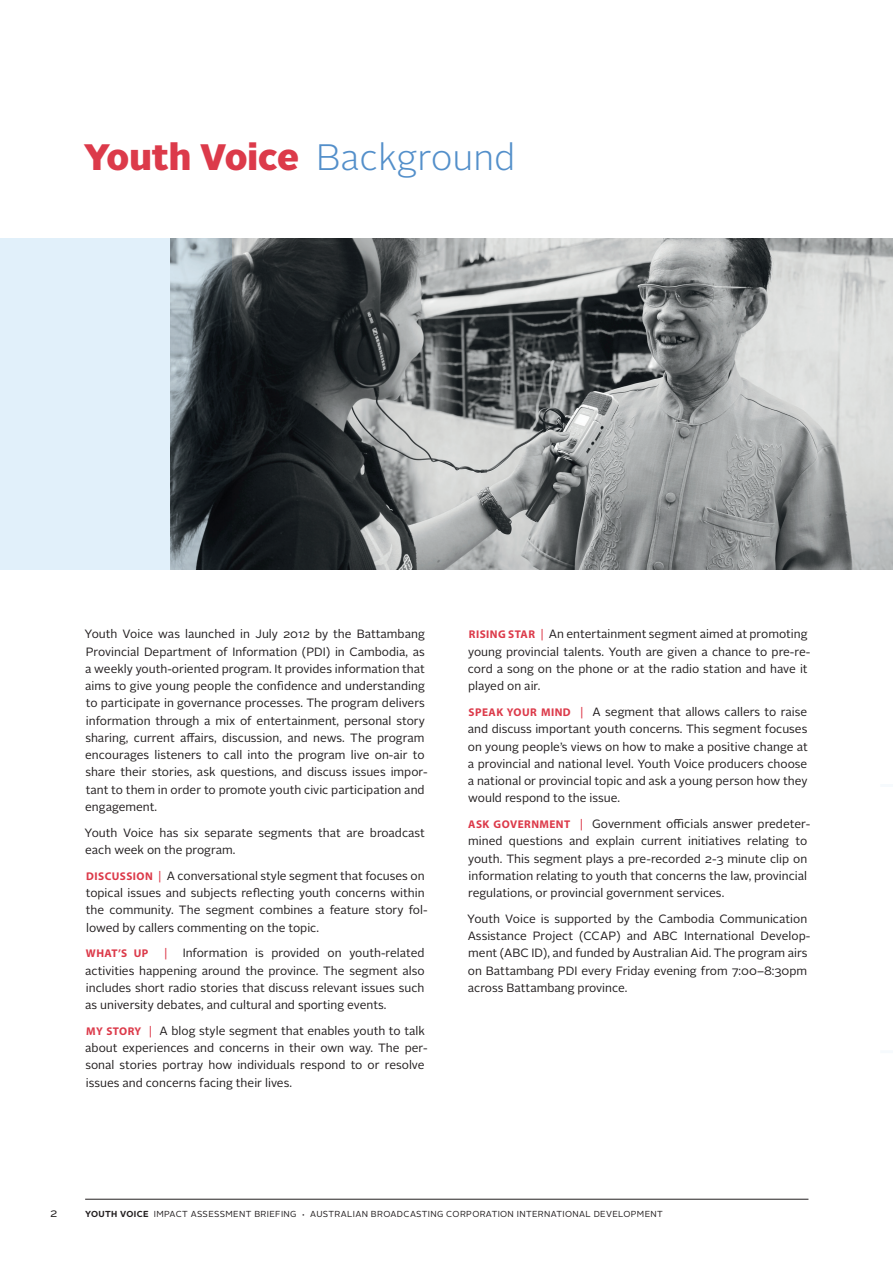
<style>
.page{position:relative;width:893px;height:1263px;background:#fff}
.page>*{position:absolute;margin:0;border:0;box-sizing:border-box;transform-origin:0 0}
.t1{font:900 36.75px "Alright Sans";color:#dc3a4a}
.t2{font:12px/17.2px "Alright Sans";color:#231f20}
.t3{font:12px "Alright Sans";color:#dc3a4a}
.t4{font:700 11.25px "Myriad Pro";letter-spacing:.04em;color:#dc3a4a}
.t5{font:8.7px "Alright Sans";letter-spacing:.04em;color:#231f20}
.s1{font-weight:300;color:#538fca}
.s2{font-family:"Myriad Pro";font-weight:700;font-size:11.25px;color:#dc3a4a}
.s3{color:#dc3a4a}
.s4{font-weight:700}
.s5{font-weight:300;font-size:6px}
</style>
<div class="page">
<hr style="left:85px;top:1199px;width:723px;height:1px;background:#231f20">
<img style="left:231px;top:238px;width:662px;height:332px">
<svg style="left:0;top:238px;width:231px;height:332px;background:#b9c6cf"></svg>
<h1 class="t1" style="left:84px;top:131px;width:433px">Youth Voice <span class="s1">Background</span></h1>
<p class="t2" style="left:85px;top:626px;width:345px">Youth Voice was launched in July 2012 by the Battambang Provincial Department of Information (PDI) in Cambodia, as a weekly youth-oriented program. It provides information that aims to give young people the confidence and understanding to participate in governance processes. The program delivers information through a mix of entertainment, personal story sharing, current affairs, discussion, and news. The program encourages listeners to call into the program live on-air to share their stories, ask questions, and discuss issues impor&shy;tant to them in order to promote youth civic participation and engagement.</p>
<p class="t2" style="left:85px;top:824px;width:342px">Youth Voice has six separate segments that are broadcast each week on the program.</p>
<p class="t2" style="left:86px;top:867px;width:343px"><span class="s2">DISCUSSION</span> <span class="s3">|</span> A conversational style segment that focuses on topical issues and subjects reflecting youth concerns within the community. The segment combines a feature story fol&shy;lowed by callers commenting on the topic.</p>
<p class="t4" style="left:86px;top:946px;width:64px">WHAT’S UP</p>
<p class="t3" style="left:164px;top:945px;width:5px">|</p>
<p class="t2" style="left:85px;top:945px;width:341px;text-align:justify;text-indent:97px">Information is provided on youth-related activities happening around the province. The segment also includes short radio stories that discuss relevant issues such as university debates, and cultural and sporting events.</p>
<p class="t2" style="left:85px;top:1022px;width:344px"><span class="s2">MY STORY</span> <span class="s3">|</span> A blog style segment that enables youth to talk about experiences and concerns in their own way. The per&shy;sonal stories portray how individuals respond to or resolve issues and concerns facing their lives.</p>
<p class="t2" style="left:468px;top:626px;width:344px"><span class="s2">RISING STAR</span> <span class="s3">|</span> An entertainment segment aimed at promoting young provincial talents. Youth are given a chance to pre-re&shy;cord a song on the phone or at the radio station and have it played on air.</p>
<p class="t2" style="left:468px;top:703px;width:341px;text-align:justify"><span class="s2">SPEAK YOUR MIND</span> <span class="s3">|</span> A segment that allows callers to raise and discuss important youth concerns. This segment focuses on young people’s views on how to make a positive change at a provincial and national level. Youth Voice producers choose a national or provincial topic and ask a young person how they would respond to the issue.</p>
<p class="t2" style="left:468px;top:815px;width:344px"><span class="s2">ASK GOVERNMENT</span> <span class="s3">|</span> Government officials answer predeter&shy;mined questions and explain current initiatives relating to youth. This segment plays a pre-recorded 2-3 minute clip on information relating to youth that concerns the law, provincial regulations, or provincial government services.</p>
<p class="t2" style="left:467px;top:910px;width:343px">Youth Voice is supported by the Cambodia Communication Assistance Project (CCAP) and ABC International Develop&shy;ment (ABC ID), and funded by Australian Aid. The program airs on Battambang PDI every Friday evening from 7:00–8:30pm across Battambang province.</p>
<p class="t2" style="left:50px;top:1204px;width:9px">2</p>
<p class="t5" style="left:85px;top:1208px;width:579px"><span class="s4">YOUTH VOICE</span> IMPACT ASSESSMENT BRIEFING <span class="s5">•</span> AUSTRALIAN BROADCASTING CORPORATION INTERNATIONAL DEVELOPMENT</p>
</div>
